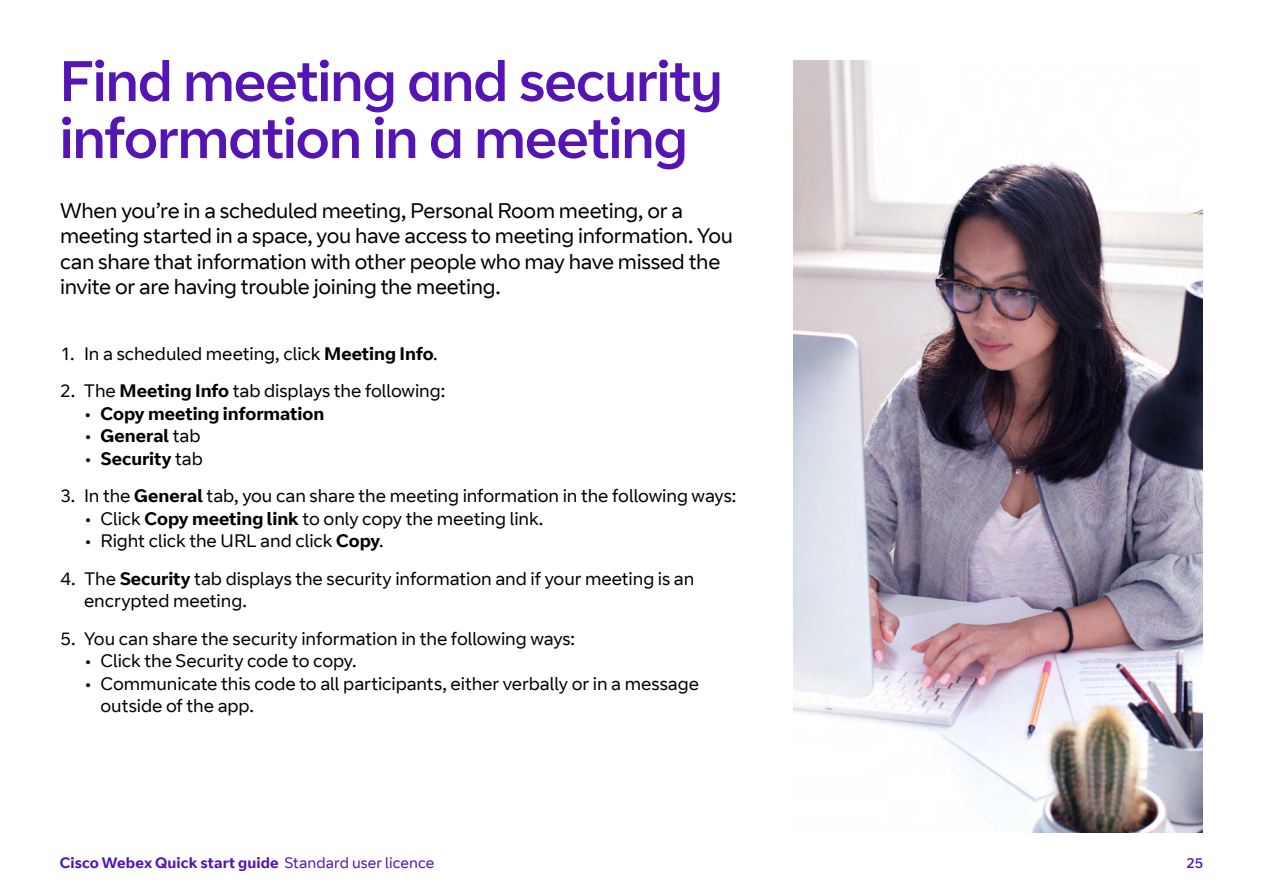
<style>
.page{position:relative;width:1263px;height:893px;background:#fff}
.page>*{position:absolute;margin:0;border:0;box-sizing:border-box;transform-origin:0 0}
.t1{font:57px/57px "BT Curve Headline";letter-spacing:-.01em;color:#5514b4}
.t2{font:21px/25.5px "BT Curve";letter-spacing:-.015em;color:#000}
.t3{font:18px/22.5px "BT Curve";letter-spacing:-.005em;color:#000}
.t4{font:700 18px "BT Curve";color:#000}
.t5{font:700 15px "BT Curve";letter-spacing:.005em;color:#5514b4}
.t6{font:14.25px "BT Curve Headline";color:#5514b4}
.s1{font-weight:700}
.s2{font-weight:400}
</style>
<div class="page">
<img style="left:793px;top:60px;width:410px;height:773px">
<h1 class="t1" style="left:60px;top:55px;width:664px">Find meeting and security information in a meeting</h1>
<p class="t2" style="left:60px;top:198px;width:674px">When you’re in a scheduled meeting, Personal Room meeting, or a meeting started in a space, you have access to meeting information. You can share that information with other people who may have missed the invite or are having trouble joining the meeting.</p>
<p class="t3" style="left:60px;top:343px;width:379px">1. In a scheduled meeting, click <span class="s1">Meeting Info</span>.</p>
<p class="t3" style="left:60px;top:380px;width:387px">2. The <span class="s1">Meeting Info</span> tab displays the following:</p>
<p class="t4" style="left:84px;top:403px;width:242px"><span class="s2">•</span> Copy meeting information</p>
<p class="t4" style="left:84px;top:425px;width:118px"><span class="s2">•</span> General <span class="s2">tab</span></p>
<p class="t4" style="left:84px;top:448px;width:120px"><span class="s2">•</span> Security <span class="s2">tab</span></p>
<p class="t3" style="left:60px;top:485px;width:678px">3. In the <span class="s1">General</span> tab, you can share the meeting information in the following ways:</p>
<p class="t3" style="left:84px;top:508px;width:461px">• Click <span class="s1">Copy meeting link</span> to only copy the meeting link.</p>
<p class="t3" style="left:84px;top:530px;width:301px">• Right click the URL and click <span class="s1">Copy</span>.</p>
<p class="t3" style="left:84px;top:568px;width:612px;text-indent:-24px">4. The <span class="s1">Security</span> tab displays the security information and if your meeting is an encrypted meeting.</p>
<p class="t3" style="left:60px;top:628px;width:517px">5. You can share the security information in the following ways:</p>
<p class="t3" style="left:84px;top:650px;width:274px">• Click the Security code to copy.</p>
<p class="t3" style="left:101px;top:673px;width:600px;text-indent:-17px">• Communicate this code to all participants, either verbally or in a message outside of the app.</p>
<p class="t5" style="left:60px;top:854px;width:376px">Cisco Webex Quick start guide <span class="s2">Standard user licence</span></p>
<p class="t6" style="left:1187px;top:855px;width:18px">25</p>
</div>
